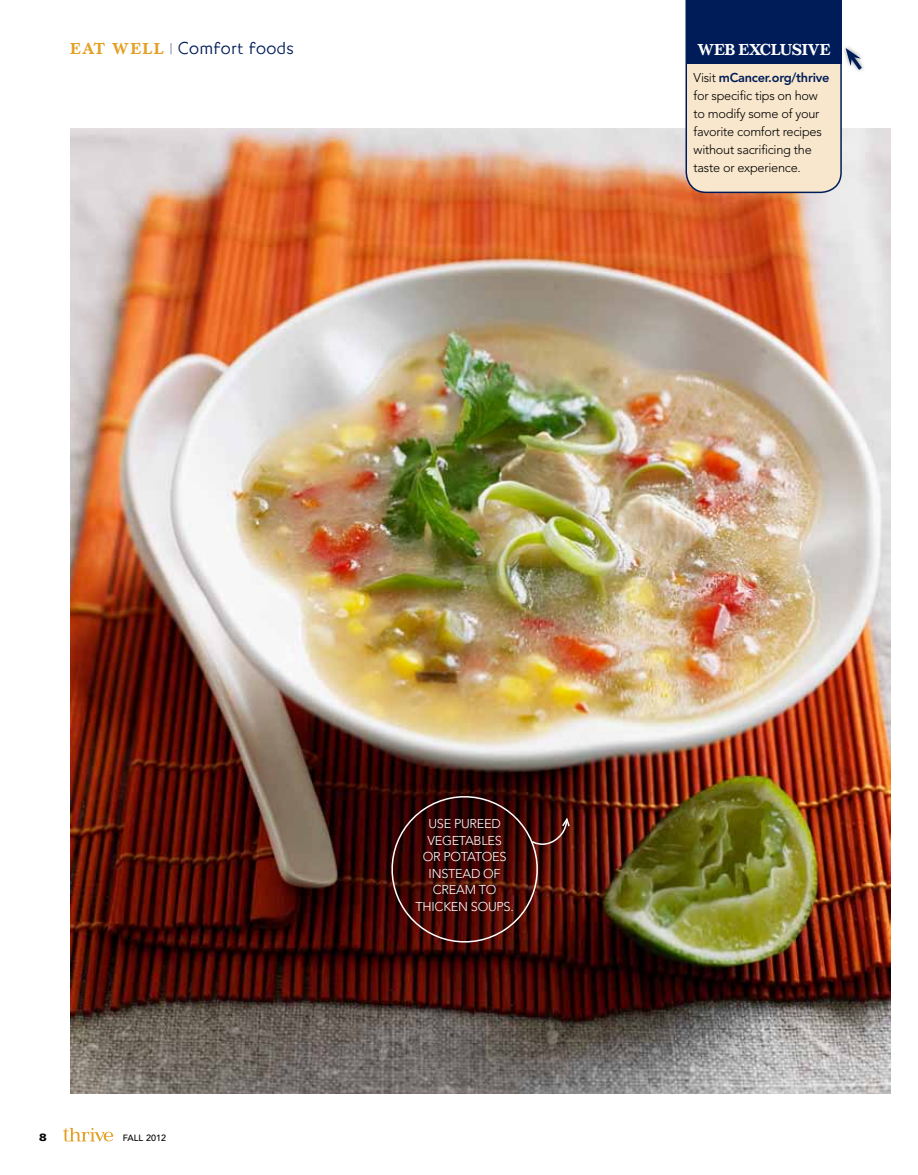
<style>
.page{position:relative;width:918px;height:1175px;background:#fff}
.page>*{position:absolute;margin:0;border:0;box-sizing:border-box;transform-origin:0 0}
.t1{font:300 18px "Bernhard Gothic";letter-spacing:.015em;color:#001c58}
.t2{font:500 16.5px "Appleyard";letter-spacing:-.01em;color:#fff}
.t3{font:500 16.5px "Appleyard";color:#e4a024}
.t4{font:300 12.75px/18px "Avenir LT Std";letter-spacing:-.02em;color:#000}
.t5{font:300 12.75px "Avenir LT Std";letter-spacing:-.02em;color:#fff}
.t6{font:900 10.5px "Univers LT Std";color:#000;scale:1.1 1}
.t7{font:500 9px "Avenir LT Std";color:#000}
.s1{font-family:"Appleyard";font-weight:500;font-size:16.5px;color:#e4a024}
.s2{font-size:13.5px}
.s3{font-weight:800;color:#001c58}
</style>
<div class="page">
<svg style="left:63px;top:1127px;width:50px;height:14px"></svg>
<img style="left:70px;top:128px;width:821px;height:966px">
<svg style="left:382px;top:786px;width:189px;height:165px;background:#410d0a"></svg>
<svg style="left:685px;top:0;width:180px;height:194px;background:#a9a7ab"></svg>
<p class="t3" style="left:70px;top:39px;width:13px">EAT</p>
<h1 class="t1" style="left:112px;top:38px;width:183px"><span class="s1">WELL</span> <span class="s2">|</span> Comfort foods</h1>
<p class="t2" style="left:698px;top:40px;width:134px">WEB EXCLUSIVE</p>
<p class="t4" style="left:694px;top:69px;width:137px">Visit <span class="s3">mCancer.org/thrive </span>for specific tips on how to modify some of your favorite comfort recipes without sacrificing the taste or experience.</p>
<p class="t6" style="left:39px;top:1130px;width:9px">8</p>
<p class="t7" style="left:123px;top:1132px;width:11px">Fall</p>
<p class="t7" style="left:146px;top:1132px;width:22px">2012</p>
<p class="t5" style="left:428px;top:816px;width:34px">Use puree</p>
<p class="t5" style="left:492px;top:816px;width:11px">d</p>
<p class="t5" style="left:427px;top:833px;width:16px">vegeta</p>
<p class="t5" style="left:474px;top:833px;width:30px">bles</p>
<p class="t5" style="left:423px;top:849px;width:30px">or potatoe</p>
<p class="t5" style="left:500px;top:849px;width:9px">s</p>
<p class="t5" style="left:429px;top:866px;width:22px">instead</p>
<p class="t5" style="left:483px;top:866px;width:10px">of</p>
<p class="t5" style="left:433px;top:882px;width:10px">cream</p>
<p class="t5" style="left:479px;top:882px;width:10px">to</p>
<p class="t5" style="left:416px;top:899px;width:65px">thicken soups</p>
<p class="t5" style="left:510px;top:899px;width:5px">.</p>
</div>
